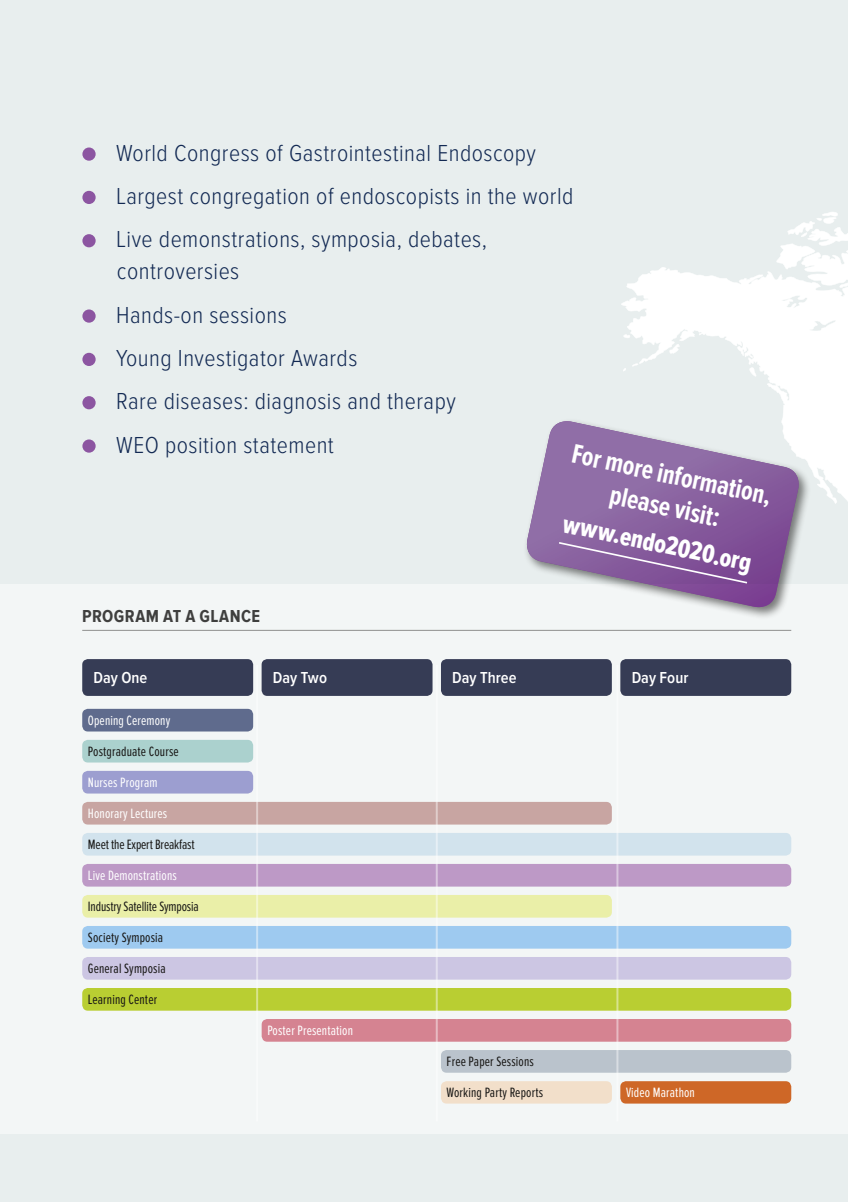
<style>
.page{position:relative;width:848px;height:1202px;background:#e8eeee}
.page>*{position:absolute;margin:0;border:0;box-sizing:border-box;transform-origin:0 0}
.t1{font:700 28px/32.2px "Proxima Nova Ex Cn";color:#fff;text-align:center}
.t2{font:27px "Proxima Nova Ex Cn Extrabld";color:#fff}
.t3{font:300 24px/43.4px "Proxima Nova Cond";letter-spacing:.02em;color:#122953}
.t4{font:700 18px "Proxima Nova Cond";letter-spacing:.025em;color:#3f3f3e}
.t5{font:600 16.4px "Proxima Nova Cond";color:#fff}
.t6{font:14px "Proxima Nova Ex Cn";letter-spacing:.01em;color:#181715}
.t7{font:14px "Proxima Nova Ex Cn";letter-spacing:.01em;color:#fff}
.t8{font:14px "Proxima Nova Ex Cn";letter-spacing:-.01em;color:#181715}
</style>
<div class="page">
<svg style="left:621px;top:267px;width:227px;height:237px;fill:#fff"></svg>
<svg style="left:747px;top:367px;width:10px;height:10px"></svg>
<svg style="left:775px;top:212px;width:73px;height:73px"></svg>
<svg style="left:669px;top:344px;width:11px;height:10px"></svg>
<svg style="left:623px;top:334px;width:7px;height:4px"></svg>
<svg style="left:622px;top:363px;width:17px;height:9px"></svg>
<div style="left:0;top:584px;width:848px;height:550px;background:#f3f6f6"></div>
<div style="left:82px;top:659px;width:171px;height:37px;background:#363c55;border-radius:6px"></div>
<div style="left:261px;top:659px;width:171px;height:37px;background:#363c55;border-radius:6px"></div>
<div style="left:441px;top:659px;width:171px;height:37px;background:#363c55;border-radius:6px"></div>
<div style="left:620px;top:659px;width:171px;height:37px;background:#363c55;border-radius:6px"></div>
<div style="left:82px;top:864px;width:709px;height:23px;background:#bd99c6;border-radius:6px"></div>
<div style="left:82px;top:740px;width:171px;height:22px;background:#abd1ce;border-radius:6px"></div>
<div style="left:82px;top:709px;width:171px;height:22px;background:#5f6b8d;border-radius:6px"></div>
<div style="left:82px;top:895px;width:530px;height:23px;background:#eaefa8;border-radius:6px"></div>
<div style="left:82px;top:771px;width:171px;height:22px;background:#9c9ed0;border-radius:6px"></div>
<div style="left:82px;top:926px;width:709px;height:23px;background:#9ecaf0;border-radius:6px"></div>
<div style="left:262px;top:1019px;width:529px;height:23px;background:#d58391;border-radius:6px"></div>
<div style="left:441px;top:1050px;width:350px;height:23px;background:#bac3cc;border-radius:6px"></div>
<div style="left:82px;top:802px;width:530px;height:22px;background:#c8a5a2;border-radius:6px"></div>
<div style="left:82px;top:957px;width:709px;height:23px;background:#ccc6e3;border-radius:6px"></div>
<div style="left:82px;top:833px;width:709px;height:23px;background:#d2e3ed;border-radius:6px"></div>
<div style="left:82px;top:988px;width:709px;height:23px;background:#b9ce32;border-radius:6px"></div>
<div style="left:441px;top:1081px;width:171px;height:22px;background:#f2dfca;border-radius:6px"></div>
<div style="left:620px;top:1081px;width:171px;height:22px;background:#ce6727;border-radius:6px"></div>
<hr style="left:256px;top:665px;width:2px;height:456px;background:#fff">
<hr style="left:436px;top:665px;width:2px;height:456px;background:#fff">
<hr style="left:616px;top:665px;width:2px;height:456px;background:#fff">
<hr style="left:82px;top:630px;width:709px;height:1px;background:#8f908f">
<div style="left:523px;top:418px;width:288px;height:201px;background:#181715;opacity:.55"></div>
<svg style="left:523px;top:421px;width:279px;height:189px"></svg>
<svg style="left:557px;top:541px;width:192px;height:44px;background:#8e68a1"></svg>
<div style="left:82px;top:147px;width:14px;height:14px;background:#8c55a1;border-radius:50%"></div>
<div style="left:82px;top:191px;width:14px;height:13px;background:#8c55a1;border-radius:50%"></div>
<div style="left:82px;top:234px;width:14px;height:13px;background:#8c55a1;border-radius:50%"></div>
<div style="left:82px;top:309px;width:14px;height:14px;background:#8c55a1;border-radius:50%"></div>
<div style="left:82px;top:353px;width:14px;height:13px;background:#8c55a1;border-radius:50%"></div>
<div style="left:82px;top:396px;width:14px;height:13px;background:#8c55a1;border-radius:50%"></div>
<div style="left:82px;top:439px;width:14px;height:14px;background:#8c55a1;border-radius:50%"></div>
<p class="t3" style="left:116px;top:131px;width:458px">World Congress of Gastrointestinal Endoscopy<br>Largest congregation of endoscopists in the world<br>Live demonstrations, symposia, debates,</p>
<p class="t3" style="left:116px;top:250px;width:341px">controversies<br>Hands-on sessions<br>Young Investigator Awards<br>Rare diseases: diagnosis and therapy<br>WEO position statement</p>
<p class="t1" style="left:575px;top:438px;width:205px;rotate:12deg">For more information, please visit:</p>
<p class="t2" style="left:566px;top:508px;width:193px;rotate:12deg">www.endo2020.org</p>
<p class="t4" style="left:82px;top:606px;width:179px">PROGRAM AT A GLANCE</p>
<p class="t5" style="left:94px;top:668px;width:55px">Day One</p>
<p class="t5" style="left:273px;top:668px;width:56px">Day Two</p>
<p class="t5" style="left:452px;top:668px;width:66px">Day Three</p>
<p class="t5" style="left:631px;top:668px;width:58px">Day Four</p>
<p class="t7" style="left:88px;top:712px;width:84px">Opening Ceremony</p>
<p class="t6" style="left:88px;top:743px;width:92px">Postgraduate Course</p>
<p class="t7" style="left:88px;top:774px;width:71px">Nurses Program</p>
<p class="t7" style="left:88px;top:805px;width:81px">Honorary Lectures</p>
<p class="t8" style="left:88px;top:836px;width:108px">Meet the Expert Breakfast</p>
<p class="t7" style="left:88px;top:867px;width:90px">Live Demonstrations</p>
<p class="t8" style="left:88px;top:898px;width:112px">Industry Satellite Symposia</p>
<p class="t6" style="left:88px;top:929px;width:77px">Society Symposia</p>
<p class="t6" style="left:88px;top:961px;width:79px">General Symposia</p>
<p class="t6" style="left:88px;top:992px;width:71px">Learning Center</p>
<p class="t7" style="left:267px;top:1023px;width:87px">Poster Presentation</p>
<p class="t6" style="left:446px;top:1054px;width:89px">Free Paper Sessions</p>
<p class="t6" style="left:446px;top:1085px;width:98px">Working Party Reports</p>
<p class="t7" style="left:626px;top:1085px;width:70px">Video Marathon</p>
</div>
